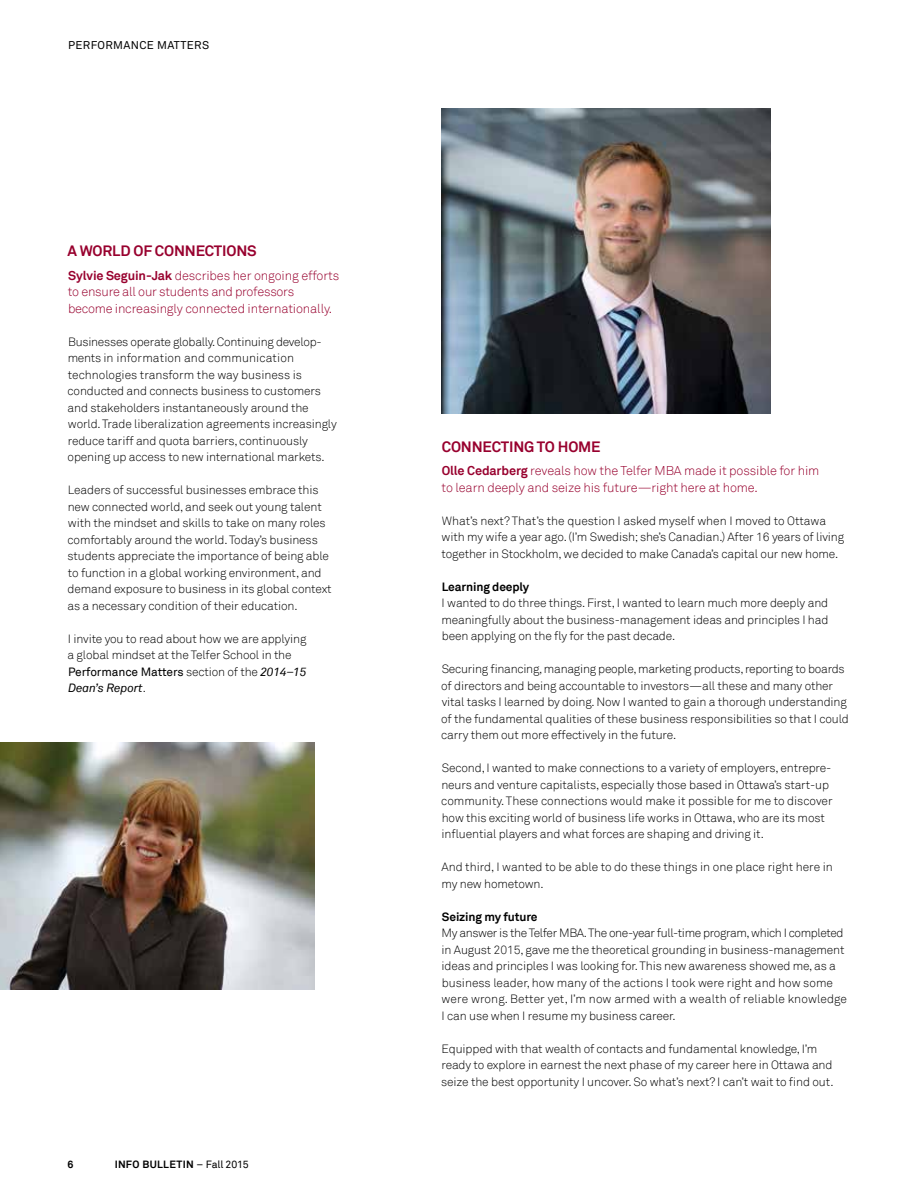
<style>
.page{position:relative;width:918px;height:1188px;background:#fff}
.page>*{position:absolute;margin:0;border:0;box-sizing:border-box;transform-origin:0 0}
.t1{font:700 15px "Akkurat";letter-spacing:-.01em;color:#98002e}
.t2{font:300 12.75px/16.5px "Akkurat";letter-spacing:-.01em;color:#98002e}
.t3{font:300 12px/16.5px "Akkurat";letter-spacing:-.01em;color:#000}
.t4{font:700 12px "Akkurat";letter-spacing:-.01em;color:#000}
.t5{font:11.25px "Akkurat";letter-spacing:.03em;color:#000}
.t6{font:700 10.5px "Akkurat";letter-spacing:.025em;color:#000}
.s1{font-weight:700}
.s2{font-weight:400}
.s3{font-weight:400;font-style:italic}
</style>
<div class="page">
<img style="left:0;top:742px;width:315px;height:247px">
<img style="left:441px;top:109px;width:329px;height:305px">
<p class="t5" style="left:68px;top:38px;width:143px">PERFORMANCE MATTERS</p>
<p class="t1" style="left:67px;top:242px;width:191px">A WORLD OF CONNECTIONS</p>
<p class="t2" style="left:68px;top:267px;width:273px"><span class="s1">Sylvie Seguin-Jak</span> describes her ongoing efforts to ensure all our students and professors become increasingly connected internationally.</p>
<p class="t3" style="left:68px;top:333px;width:271px">Businesses operate globally. Continuing develop&shy;ments in information and communication technologies transform the way business is conducted and connects business to customers and stakeholders instantaneously around the world. Trade liberalization agreements increasingly reduce tariff and quota barriers, continuously opening up access to new international markets.</p>
<p class="t3" style="left:68px;top:482px;width:266px">Leaders of successful businesses embrace this new connected world, and seek out young talent with the mindset and skills to take on many roles comfortably around the world. Today’s business students appreciate the importance of being able to function in a global working environment, and demand exposure to business in its global context as a necessary condition of their education.</p>
<p class="t3" style="left:68px;top:630px;width:240px">I invite you to read about how we are applying a global mindset at the Telfer School in the <span class="s2">Performance Matters</span> section of the <span class="s3">2014–15<br>Dean’s Report</span>.</p>
<p class="t6" style="left:68px;top:1158px;width:7px">6</p>
<p class="t6" style="left:115px;top:1158px;width:136px">INFO BULLETIN <span class="s2">– Fall 2015</span></p>
<p class="t1" style="left:442px;top:437px;width:160px">CONNECTING TO HOME</p>
<p class="t2" style="left:442px;top:463px;width:379px"><span class="s1">Olle Cedarberg</span> reveals how the Telfer MBA made it possible for him to learn deeply and seize his future—right here at home.</p>
<p class="t3" style="left:442px;top:512px;width:404px">What’s next? That’s the question I asked myself when I moved to Ottawa with my wife a year ago. (I’m Swedish; she’s Canadian.) After 16 years of living together in Stockholm, we decided to make Canada’s capital our new home.</p>
<p class="t4" style="left:442px;top:579px;width:89px">Learning deeply</p>
<p class="t3" style="left:441px;top:595px;width:389px;text-align:justify">I wanted to do three things. First, I wanted to learn much more deeply and meaningfully about the business-management ideas and principles I had been applying on the fly for the past decade.</p>
<p class="t3" style="left:441px;top:661px;width:409px">Securing financing, managing people, marketing products, reporting to boards of directors and being accountable to investors—all these and many other vital tasks I learned by doing. Now I wanted to gain a thorough understanding of the fundamental qualities of these business responsibilities so that I could carry them out more effectively in the future.</p>
<p class="t3" style="left:441px;top:760px;width:393px">Second, I wanted to make connections to a variety of employers, entrepre&shy;neurs and venture capitalists, especially those based in Ottawa’s start-up community. These connections would make it possible for me to discover how this exciting world of business life works in Ottawa, who are its most influential players and what forces are shaping and driving it.</p>
<p class="t3" style="left:441px;top:859px;width:393px">And third, I wanted to be able to do these things in one place right here in my new hometown.</p>
<p class="t4" style="left:442px;top:909px;width:97px">Seizing my future</p>
<p class="t3" style="left:442px;top:925px;width:407px">My answer is the Telfer MBA. The one-year full-time program, which I completed in August 2015, gave me the theoretical grounding in business-management ideas and principles I was looking for. This new awareness showed me, as a business leader, how many of the actions I took were right and how some were wrong. Better yet, I’m now armed with a wealth of reliable knowledge I can use when I resume my business career.</p>
<p class="t3" style="left:441px;top:1040px;width:394px">Equipped with that wealth of contacts and fundamental knowledge, I’m ready to explore in earnest the next phase of my career here in Ottawa and seize the best opportunity I uncover. So what’s next? I can’t wait to find out.</p>
</div>
